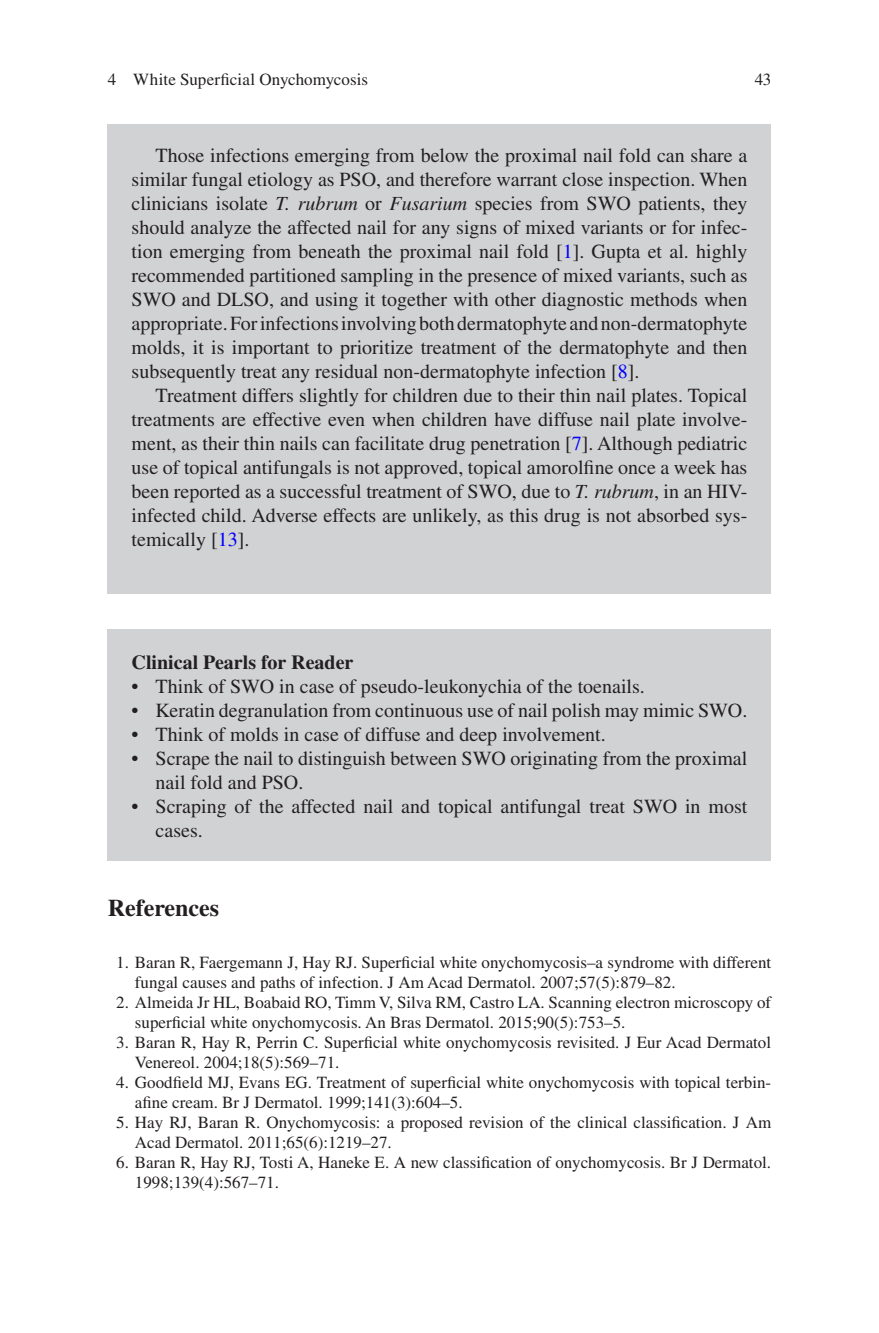
<style>
.page{position:relative;width:879px;height:1333px;background:#fff}
.page>*{position:absolute;margin:0;border:0;box-sizing:border-box;transform-origin:0 0}
.t1{font:700 24px "Glytgd Times LT Std";color:#231f20}
.t2{font:20px/24px "Jsphxm Times LT Std";color:#231f20}
.t3{font:700 20px "Glytgd Times LT Std";color:#231f20}
.t4{font:17px/20px "Jsphxm Times LT Std";color:#231f20}
.s1{font-family:"Qqkqfc Times LT Std";font-style:italic}
.s2{color:#0000fa}
</style>
<div class="page">
<div style="left:108px;top:630px;width:663px;height:231px;background:#d1d2d4"></div>
<div style="left:108px;top:124px;width:663px;height:469px;background:#d1d2d4"></div>
<p class="t4" style="left:108px;top:69px;width:262px">4 White Superficial Onychomycosis</p>
<p class="t4" style="left:754px;top:69px;width:18px">43</p>
<p class="t2" style="left:132px;top:143px;width:617px;text-align:justify;text-indent:24px">Those infections emerging from below the proximal nail fold can share a similar fungal etiology as PSO, and therefore warrant close inspection. When clinicians isolate <span class="s1">T. rubrum</span> or <span class="s1">Fusarium</span> species from SWO patients, they should analyze the affected nail for any signs of mixed variants or for infec&shy;tion emerging from beneath the proximal nail fold [<span class="s2">1</span>]. Gupta et al. highly recommended partitioned sampling in the presence of mixed variants, such as SWO and DLSO, and using it together with other diagnostic methods when appropriate. For infections involving both dermatophyte and non-dermatophyte molds, it is important to prioritize treatment of the dermatophyte and then subsequently treat any residual non-dermatophyte infection [<span class="s2">8</span>].</p>
<p class="t2" style="left:132px;top:383px;width:617px;text-align:justify;text-indent:24px">Treatment differs slightly for children due to their thin nail plates. Topical treatments are effective even when children have diffuse nail plate involve&shy;ment, as their thin nails can facilitate drug penetration [<span class="s2">7</span>]. Although pediatric use of topical antifungals is not approved, topical amorolfine once a week has been reported as a successful treatment of SWO, due to <span class="s1">T. rubrum</span>, in an HIV&shy;infected child. Adverse effects are unlikely, as this drug is not absorbed sys&shy;temically [<span class="s2">13</span>].</p>
<p class="t3" style="left:132px;top:650px;width:223px">Clinical Pearls for Reader</p>
<p class="t2" style="left:132px;top:674px;width:515px">• Think of SWO in case of pseudo-leukonychia of the toenails.</p>
<p class="t2" style="left:132px;top:698px;width:617px">• Keratin degranulation from continuous use of nail polish may mimic SWO.</p>
<p class="t2" style="left:132px;top:722px;width:476px">• Think of molds in case of diffuse and deep involvement.</p>
<p class="t2" style="left:156px;top:746px;width:593px;text-indent:-24px">• Scrape the nail to distinguish between SWO originating from the proximal nail fold and PSO.</p>
<p class="t2" style="left:156px;top:794px;width:593px;text-indent:-24px">• Scraping of the affected nail and topical antifungal treat SWO in most cases.</p>
<p class="t1" style="left:108px;top:893px;width:113px">References</p>
<p class="t4" style="left:135px;top:952px;width:638px;text-indent:-19px">1. Baran R, Faergemann J, Hay RJ. Superficial white onychomycosis–a syndrome with different fungal causes and paths of infection. J Am Acad Dermatol. 2007;57(5):879–82.</p>
<p class="t4" style="left:135px;top:992px;width:638px;text-indent:-19px">2. Almeida Jr HL, Boabaid RO, Timm V, Silva RM, Castro LA. Scanning electron microscopy of superficial white onychomycosis. An Bras Dermatol. 2015;90(5):753–5.</p>
<p class="t4" style="left:135px;top:1032px;width:638px;text-indent:-19px">3. Baran R, Hay R, Perrin C. Superficial white onychomycosis revisited. J Eur Acad Dermatol<br>Venereol. 2004;18(5):569–71.</p>
<p class="t4" style="left:135px;top:1072px;width:638px;text-indent:-19px">4. Goodfield MJ, Evans EG. Treatment of superficial white onychomycosis with topical terbin&shy;afine cream. Br J Dermatol. 1999;141(3):604–5.</p>
<p class="t4" style="left:135px;top:1112px;width:638px;text-indent:-19px">5. Hay RJ, Baran R. Onychomycosis: a proposed revision of the clinical classification. J Am<br>Acad Dermatol. 2011;65(6):1219–27.</p>
<p class="t4" style="left:135px;top:1152px;width:638px;text-indent:-19px">6. Baran R, Hay RJ, Tosti A, Haneke E. A new classification of onychomycosis. Br J Dermatol.<br>1998;139(4):567–71.</p>
</div>
